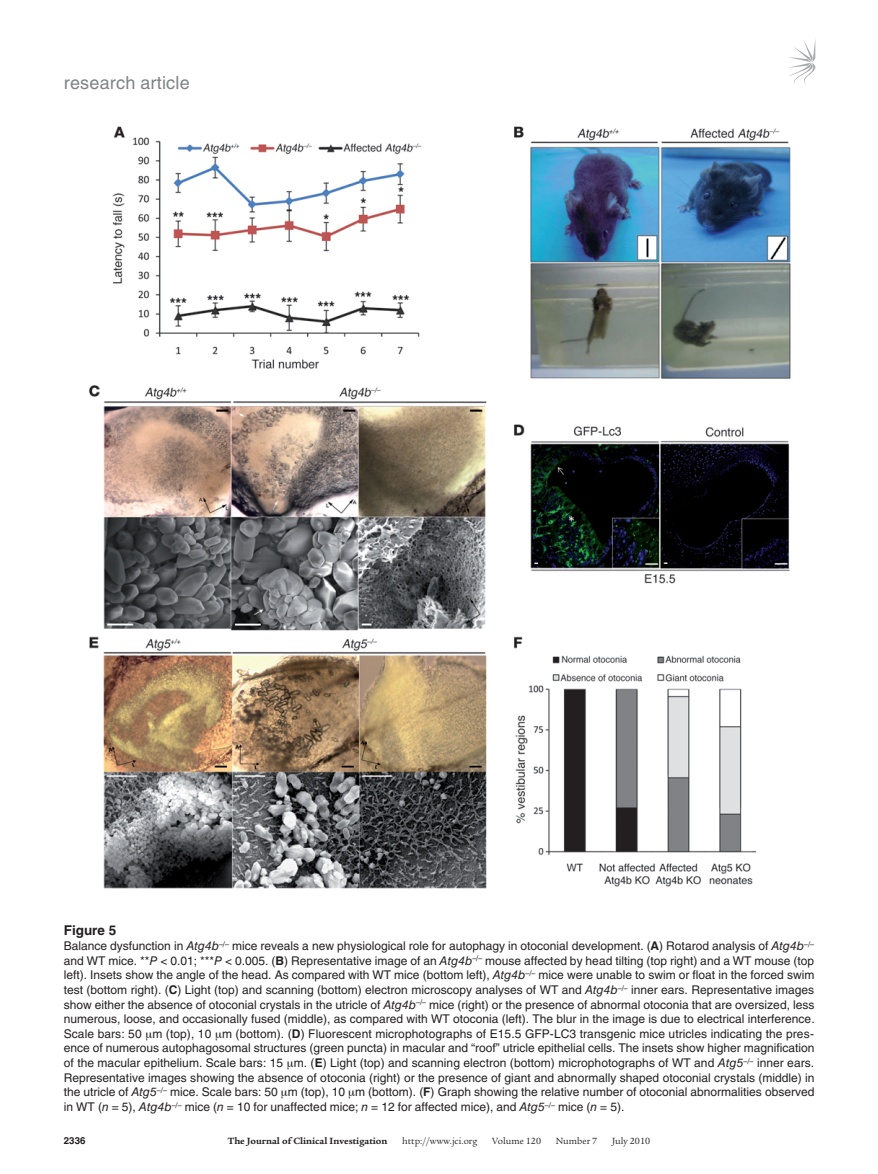
<style>
.page{position:relative;width:878px;height:1174px;background:#fff}
.page>*{position:absolute;margin:0;border:0;box-sizing:border-box;transform-origin:0 0}
.t1{font:18px "Helvetica LT Std";letter-spacing:.01em;color:#808285}
.t2{font:700 13.5px "Helvetica LT Std";color:#231f20}
.t3{font:12px/14.7px "Helvetica LT Std";color:#231f20;text-align:justify}
.t4{font:9.75px "Legacy Serif Std";color:#231f20}
.t5{font:700 9.75px "Legacy Serif Std";color:#231f20}
.t6{font:700 9.75px "Helvetica LT Std";color:#231f20}
.s1{font-style:italic}
.s2{font-weight:700}
</style>
<div class="page">
<svg style="left:789px;top:41px;width:26px;height:44px"></svg>
<img style="left:89px;top:126px;width:702px;height:763px">
<h1 class="t1" style="left:64px;top:72px;width:127px">research article</h1>
<p class="t2" style="left:64px;top:922px;width:54px">Figure 5</p>
<p class="t3" style="left:64px;top:938px;width:752px">Balance dysfunction in <span class="s1">Atg4b</span><sup>–/–</sup> mice reveals a new physiological role for autophagy in otoconial development. (<span class="s2">A</span>) Rotarod analysis of <span class="s1">Atg4b</span><sup>–/– </sup>and WT mice. **<span class="s1">P</span> &lt; 0.01; ***<span class="s1">P</span> &lt; 0.005. (<span class="s2">B</span>) Representative image of an <span class="s1">Atg4b</span><sup>–/–</sup> mouse affected by head tilting (top right) and a WT mouse (top left). Insets show the angle of the head. As compared with WT mice (bottom left), <span class="s1">Atg4b</span><sup>–/–</sup> mice were unable to swim or float in the forced swim test (bottom right). (<span class="s2">C</span>) Light (top) and scanning (bottom) electron microscopy analyses of WT and <span class="s1">Atg4b</span><sup>–/–</sup> inner ears. Representative images show either the absence of otoconial crystals in the utricle of <span class="s1">Atg4b</span><sup>–/–</sup> mice (right) or the presence of abnormal otoconia that are oversized, less numerous, loose, and occasionally fused (middle), as compared with WT otoconia (left). The blur in the image is due to electrical interference.<br>Scale bars: 50 m (top), 10 m (bottom). (<span class="s2">D</span>) Fluorescent microphotographs of E15.5 GFP-LC3 transgenic mice utricles indicating the pres&shy;ence of numerous autophagosomal structures (green puncta) in macular and “roof” utricle epithelial cells. The insets show higher magnification of the macular epithelium. Scale bars: 15 m. (<span class="s2">E</span>) Light (top) and scanning electron (bottom) microphotographs of WT and <span class="s1">Atg5</span><sup>–/–</sup> inner ears.<br>Representative images showing the absence of otoconia (right) or the presence of giant and abnormally shaped otoconial crystals (middle) in the utricle of <span class="s1">Atg5</span><sup>–/–</sup> mice. Scale bars: 50 m (top), 10 m (bottom). (<span class="s2">F</span>) Graph showing the relative number of otoconial abnormalities observed in WT (<span class="s1">n</span> = 5), <span class="s1">Atg4b</span><sup>–/–</sup> mice (<span class="s1">n</span> = 10 for unaffected mice; <span class="s1">n</span> = 12 for affected mice), and <span class="s1">Atg5</span><sup>–/–</sup> mice (<span class="s1">n</span> = 5).</p>
<p class="t6" style="left:64px;top:1134px;width:23px">2336</p>
<p class="t5" style="left:228px;top:1135px;width:161px">The Journal of Clinical Investigation</p>
<p class="t4" style="left:402px;top:1135px;width:77px">http://www.jci.org</p>
<p class="t4" style="left:492px;top:1135px;width:50px">Volume 120</p>
<p class="t4" style="left:556px;top:1135px;width:43px">Number 7</p>
<p class="t4" style="left:612px;top:1135px;width:40px">July 2010</p>
</div>
